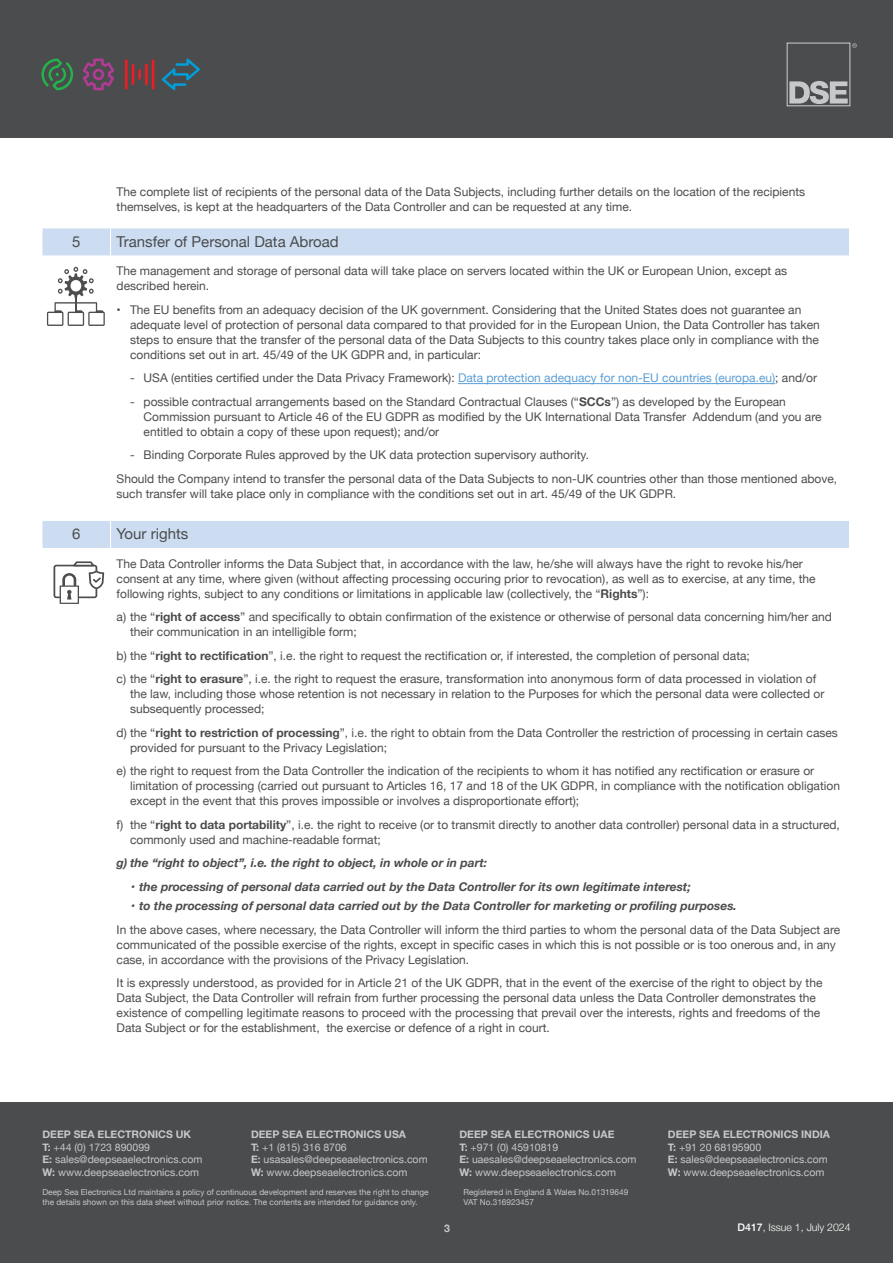
<style>
.page{position:relative;width:893px;height:1263px;background:#fff}
.page>*{position:absolute;margin:0;border:0;box-sizing:border-box;transform-origin:0 0}
.t1{font:15px "Helvetica Neue";color:#4b4c4d}
.t2{font:12px/15px "Helvetica Neue";color:#4b4c4d}
.t3{font:italic 700 12px "Helvetica Neue";color:#4b4c4d}
.t4{font:10.5px "Helvetica Neue";color:#c7c8ca}
.t5{font:700 10.5px "Helvetica Neue";color:#c7c8ca}
.t6{font:300 10.5px "Helvetica Neue";color:#fff}
.t7{font:8.25px/9.9px "Helvetica Neue";color:#c7c8ca}
.s1{color:#5c9fd6}
.s2{font-weight:700}
.s3{font-weight:500}
</style>
<div class="page">
<div style="left:0;top:1103px;width:893px;height:160px;background:#4b4c4d"></div>
<div style="left:42px;top:228px;width:807px;height:27px;background:#ccddf1"></div>
<hr style="left:458px;top:383px;width:317px;height:1px;background:#5c9fd6">
<div style="left:43px;top:521px;width:806px;height:27px;background:#ccddf1"></div>
<svg style="left:54px;top:561px;width:50px;height:43px"></svg>
<svg style="left:47px;top:267px;width:58px;height:59px"></svg>
<div style="left:0;top:1px;width:893px;height:137px;background:#4b4c4d"></div>
<svg style="left:787px;top:43px;width:70px;height:63px"></svg>
<svg style="left:41px;top:59px;width:32px;height:31px"></svg>
<svg style="left:162px;top:59px;width:38px;height:31px"></svg>
<hr style="left:145px;top:64px;width:3px;height:21px;background:#ee1d23">
<hr style="left:152px;top:59px;width:2px;height:31px;background:#ee1d23">
<hr style="left:125px;top:59px;width:3px;height:31px;background:#ee1d23">
<hr style="left:132px;top:64px;width:2px;height:21px;background:#ee1d23">
<svg style="left:138px;top:69px;width:3px;height:11px"></svg>
<svg style="left:83px;top:59px;width:31px;height:31px"></svg>
<p class="t2" style="left:117px;top:185px;width:690px">The complete list of recipients of the personal data of the Data Subjects, including further details on the location of the recipients themselves, is kept at the headquarters of the Data Controller and can be requested at any time.</p>
<p class="t1" style="left:72px;top:231px;width:10px">5</p>
<p class="t1" style="left:117px;top:231px;width:224px">Transfer of Personal Data Abroad</p>
<p class="t2" style="left:117px;top:264px;width:672px">The management and storage of personal data will take place on servers located within the UK or European Union, except as described herein.</p>
<p class="t2" style="left:130px;top:303px;width:691px;text-indent:-14px">• The EU benefits from an adequacy decision of the UK government. Considering that the United States does not guarantee an adequate level of protection of personal data compared to that provided for in the European Union, the Data Controller has taken steps to ensure that the transfer of the personal data of the Data Subjects to this country takes place only in compliance with the conditions set out in art. 45/49 of the UK GDPR and, in particular:</p>
<p class="t2" style="left:130px;top:371px;width:688px">- USA (entities certified under the Data Privacy Framework): <span class="s1">Data protection adequacy for non-EU countries (europa.eu)</span>; and/or</p>
<p class="t2" style="left:144px;top:395px;width:679px;text-indent:-14px">- possible contractual arrangements based on the Standard Contractual Clauses (“<span class="s2">SCCs</span>”) as developed by the European<br>Commission pursuant to Article 46 of the EU GDPR as modified by the UK International Data Transfer Addendum (and you are entitled to obtain a copy of these upon request); and/or</p>
<p class="t2" style="left:130px;top:448px;width:460px">- Binding Corporate Rules approved by the UK data protection supervisory authority.</p>
<p class="t2" style="left:117px;top:472px;width:722px">Should the Company intend to transfer the personal data of the Data Subjects to non-UK countries other than those mentioned above, such transfer will take place only in compliance with the conditions set out in art. 45/49 of the UK GDPR.</p>
<p class="t1" style="left:72px;top:523px;width:10px">6</p>
<p class="t1" style="left:117px;top:523px;width:73px">Your rights</p>
<p class="t2" style="left:117px;top:557px;width:701px">The Data Controller informs the Data Subject that, in accordance with the law, he/she will always have the right to revoke his/her consent at any time, where given (without affecting processing occuring prior to revocation), as well as to exercise, at any time, the following rights, subject to any conditions or limitations in applicable law (collectively, the “<span class="s2">Rights</span>”):</p>
<p class="t2" style="left:130px;top:610px;width:703px;text-indent:-14px">a) the “<span class="s2">right of access</span>” and specifically to obtain confirmation of the existence or otherwise of personal data concerning him/her and their communication in an intelligible form;</p>
<p class="t2" style="left:117px;top:649px;width:635px">b) the “<span class="s2">right to rectification</span>”, i.e. the right to request the rectification or, if interested, the completion of personal data;</p>
<p class="t2" style="left:130px;top:672px;width:696px;text-indent:-14px">c) the “<span class="s2">right to erasure</span>”, i.e. the right to request the erasure, transformation into anonymous form of data processed in violation of the law, including those whose retention is not necessary in relation to the Purposes for which the personal data were collected or subsequently processed;</p>
<p class="t2" style="left:130px;top:726px;width:709px;text-indent:-14px">d) the “<span class="s2">right to restriction of processing</span>”, i.e. the right to obtain from the Data Controller the restriction of processing in certain cases provided for pursuant to the Privacy Legislation;</p>
<p class="t2" style="left:130px;top:764px;width:711px;text-indent:-14px">e) the right to request from the Data Controller the indication of the recipients to whom it has notified any rectification or erasure or limitation of processing (carried out pursuant to Articles 16, 17 and 18 of the UK GDPR, in compliance with the notification obligation except in the event that this proves impossible or involves a disproportionate effort);</p>
<p class="t2" style="left:130px;top:818px;width:711px;text-indent:-14px">f) the “<span class="s2">right to data portability</span>”, i.e. the right to receive (or to transmit directly to another data controller) personal data in a structured, commonly used and machine-readable format;</p>
<p class="t3" style="left:117px;top:854px;width:372px">g) the “right to object”, i.e. the right to object, in whole or in part:</p>
<p class="t3" style="left:130px;top:877px;width:562px">• the processing of personal data carried out by the Data Controller for its own legitimate interest;</p>
<p class="t3" style="left:130px;top:896px;width:608px">• to the processing of personal data carried out by the Data Controller for marketing or profiling purposes.</p>
<p class="t2" style="left:117px;top:923px;width:725px">In the above cases, where necessary, the Data Controller will inform the third parties to whom the personal data of the Data Subject are communicated of the possible exercise of the rights, except in specific cases in which this is not possible or is too onerous and, in any case, in accordance with the provisions of the Privacy Legislation.</p>
<p class="t2" style="left:117px;top:976px;width:707px">It is expressly understood, as provided for in Article 21 of the UK GDPR, that in the event of the exercise of the right to object by the Data Subject, the Data Controller will refrain from further processing the personal data unless the Data Controller demonstrates the existence of compelling legitimate reasons to proceed with the processing that prevail over the interests, rights and freedoms of the Data Subject or for the establishment, the exercise or defence of a right in court.</p>
<p class="t5" style="left:43px;top:1126px;width:150px">DEEP SEA ELECTRONICS UK</p>
<p class="t4" style="left:43px;top:1139px;width:109px"><span class="s2">T:</span> +44 (0) 1723 890099</p>
<p class="t4" style="left:43px;top:1152px;width:161px"><span class="s2">E:</span> sales@deepseaelectronics.com</p>
<p class="t4" style="left:43px;top:1164px;width:158px"><span class="s2">W:</span> www.deepseaelectronics.com</p>
<p class="t5" style="left:251px;top:1126px;width:157px">DEEP SEA ELECTRONICS USA</p>
<p class="t4" style="left:251px;top:1139px;width:97px"><span class="s2">T:</span> +1 (815) 316 8706</p>
<p class="t4" style="left:251px;top:1152px;width:178px"><span class="s2">E:</span> usasales@deepseaelectronics.com</p>
<p class="t4" style="left:251px;top:1164px;width:158px"><span class="s2">W:</span> www.deepseaelectronics.com</p>
<p class="t5" style="left:459px;top:1126px;width:156px">DEEP SEA ELECTRONICS UAE</p>
<p class="t4" style="left:459px;top:1139px;width:100px"><span class="s2">T:</span> +971 (0) 45910819</p>
<p class="t4" style="left:459px;top:1152px;width:179px"><span class="s2">E:</span> uaesales@deepseaelectronics.com</p>
<p class="t4" style="left:459px;top:1164px;width:158px"><span class="s2">W:</span> www.deepseaelectronics.com</p>
<p class="t7" style="left:43px;top:1187px;width:388px">Deep Sea Electronics Ltd maintains a policy of continuous development and reserves the right to change the details shown on this data sheet without prior notice. The contents are intended for guidance only.</p>
<p class="t7" style="left:463px;top:1187px;width:166px">Registered in England &amp; Wales No.01319649</p>
<p class="t7" style="left:463px;top:1197px;width:72px">VAT No.316923457</p>
<p class="t5" style="left:444px;top:1220px;width:7px">3</p>
<p class="t5" style="left:668px;top:1126px;width:164px">DEEP SEA ELECTRONICS INDIA</p>
<p class="t4" style="left:668px;top:1139px;width:95px"><span class="s2">T:</span> +91 20 68195900</p>
<p class="t4" style="left:668px;top:1152px;width:161px"><span class="s2">E:</span> sales@deepseaelectronics.com</p>
<p class="t4" style="left:668px;top:1164px;width:158px"><span class="s2">W:</span> www.deepseaelectronics.com</p>
<p class="t6" style="left:738px;top:1219px;width:115px"><span class="s3">D417</span>, Issue 1, July 2024</p>
</div>
